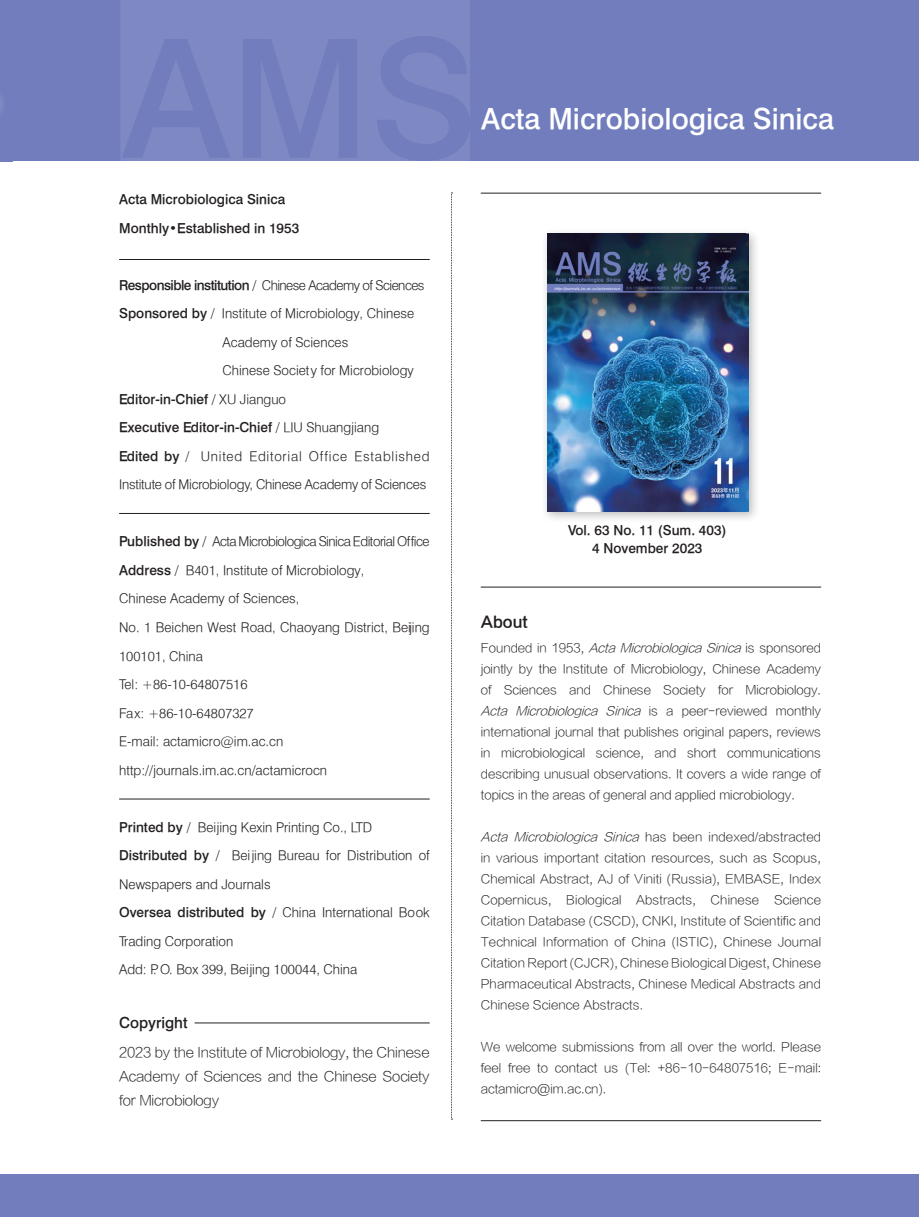
<style>
.page{position:relative;width:919px;height:1217px;background:#fff}
.page>*{position:absolute;margin:0;border:0;box-sizing:border-box;transform-origin:0 0}
.t1{font:500 28.65px "Halvett";color:#fff}
.t2{font:500 15px "Halvett";color:#231f20}
.t3{font:15px "FZLTCHK GBK1 0";color:#231f20}
.t4{font:300 13.5px/28.5px "Halvett";color:#231f20}
.t5{font:500 13.5px/18px "Halvett";color:#231f20;text-align:center}
.t6{font:13.5px/24px "FZLTXHK GBK1 0";letter-spacing:-.01em;color:#231f20;text-align:justify}
.t7{font:300 13.5px "Halvett";letter-spacing:-.04em;color:#231f20}
.t8{font:300 13.5px "Halvett";letter-spacing:.06em;color:#231f20}
.t9{font:12px/21px "FZLTXHK GBK1 0";color:#231f20;text-align:justify}
.s1{font-weight:500}
.s2{font-weight:300}
.s3{font-style:italic}
</style>
<div class="page">
<div style="left:0;top:1174px;width:918px;height:42px;background:#717dbd"></div>
<hr style="left:480px;top:586px;width:341px;height:1px;background:#231f20">
<hr style="left:480px;top:1120px;width:341px;height:1px;background:#231f20">
<hr style="left:480px;top:193px;width:341px;height:1px;background:#231f20">
<svg style="left:451px;top:192px;width:1px;height:927px"></svg>
<div style="left:541px;top:228px;width:220px;height:295px;background:#231f20;opacity:.3"></div>
<img style="left:547px;top:234px;width:201px;height:277px">
<div style="left:0;top:0;width:918px;height:161px;background:#717dbd"></div>
<svg style="left:121px;top:0;width:349px;height:161px;fill:#7e89c3"></svg>
<img style="left:0;top:98px;width:3px;height:13px">
<hr style="left:119px;top:798px;width:310px;height:1px;background:#231f20">
<hr style="left:119px;top:513px;width:310px;height:1px;background:#231f20">
<hr style="left:119px;top:259px;width:310px;height:1px;background:#231f20">
<hr style="left:194px;top:1022px;width:235px;height:1px;background:#231f20">
<p class="t5" style="left:119px;top:185px;width:182px;line-height:28.5px;text-align:left">Acta Microbiologica Sinica<br>Monthly•Established in 1953</p>
<p class="t7" style="left:119px;top:277px;width:307px"><span class="s1">Responsible institution</span> / Chinese Academy of Sciences</p>
<p class="t4" style="left:119px;top:299px;width:296px"><span class="s1">Sponsored by</span> / Institute of Microbiology, Chinese</p>
<p class="t4" style="left:222px;top:327px;width:127px">Academy of Sciences</p>
<p class="t4" style="left:222px;top:356px;width:193px">Chinese Society for Microbiology</p>
<p class="t5" style="left:119px;top:390px;width:168px">Editor-in-Chief <span class="s2">/ XU Jianguo</span></p>
<p class="t5" style="left:119px;top:418px;width:261px">Executive Editor-in-Chief <span class="s2">/ LIU Shuangjiang</span></p>
<p class="t8" style="left:119px;top:448px;width:312px"><span class="s1">Edited by</span> / United Editorial Office Established</p>
<p class="t4" style="left:119px;top:470px;width:308px">Institute of Microbiology, Chinese Academy of Sciences</p>
<p class="t4" style="left:119px;top:527px;width:312px"><span class="s1">Published by</span> / Acta Microbiologica Sinica Editorial Office <span class="s1">Address</span> / B401, Institute of Microbiology,<br>Chinese Academy of Sciences,<br>No. 1 Beichen West Road, Chaoyang District, Beijing 100101, China<br>Tel: +86-10-64807516<br>Fax: +86-10-64807327<br>E-mail: actamicro@im.ac.cn http://journals.im.ac.cn/actamicrocn</p>
<p class="t4" style="left:119px;top:812px;width:312px"><span class="s1">Printed by</span> / Bei jing Kexin Printing Co., LTD <span class="s1">Distributed by</span> / Beijing Bureau for Distribution of Newspapers and Journals<br><span class="s1">Oversea distributed by</span> / China International Book Trading Corporation<br>Add: P. O. Box 399, Bei jing 100044, China</p>
<p class="t2" style="left:119px;top:1013px;width:70px">Copyright</p>
<p class="t6" style="left:119px;top:1040px;width:312px">2023 by the Institute of Microbiology, the Chinese Academy of Sciences and the Chinese Society for Microbiology</p>
<h1 class="t1" style="left:481px;top:101px;width:354px">Acta Microbiologica Sinica</h1>
<p class="t5" style="left:568px;top:521px;width:160px">Vol. 63 No. 11 (Sum. 403)<br>4 November 2023</p>
<p class="t3" style="left:480px;top:614px;width:49px">About</p>
<p class="t9" style="left:480px;top:637px;width:342px">F o u n d e d i n 1 9 5 3 , <span class="s3">Acta Microbiologica Sinica</span> i s s p o n s o r e d jointly by the Institute of Microbiology, Chinese Academy of Sciences and Chinese Society for Microbiology.<br><span class="s3">Acta Microbiologica Sinica</span> i s a p e e r - r e v i e w e d m o n t h l y international journal that publishes original papers, reviews in microbiological science, and short communications describing unusual observations. It covers a wide range of topics in the areas of general and applied microbiology.</p>
<p class="t9" style="left:480px;top:826px;width:342px"><span class="s3">Acta Microbiologica Sinica</span> has been indexed/abstracted in various important citation resources, such as Scopus, Chemical Abstract, AJ of Viniti (Russia), EMBASE, Index Copernicus, Biological Abstracts, Chinese Science Citation Database (CSCD), CNKI, Institute of Scientific and Technical Information of China (ISTIC), Chinese Journal Citation Report (CJCR), Chinese Biological Digest, Chinese Pharmaceutical Abstracts, Chinese Medical Abstracts and Chinese Science Abstracts.</p>
<p class="t9" style="left:480px;top:1036px;width:342px">We welcome submissions from all over the world. Please feel free to contact us (Tel: +86-10-64807516; E-mail: actamicro@im.ac.cn).</p>
</div>
